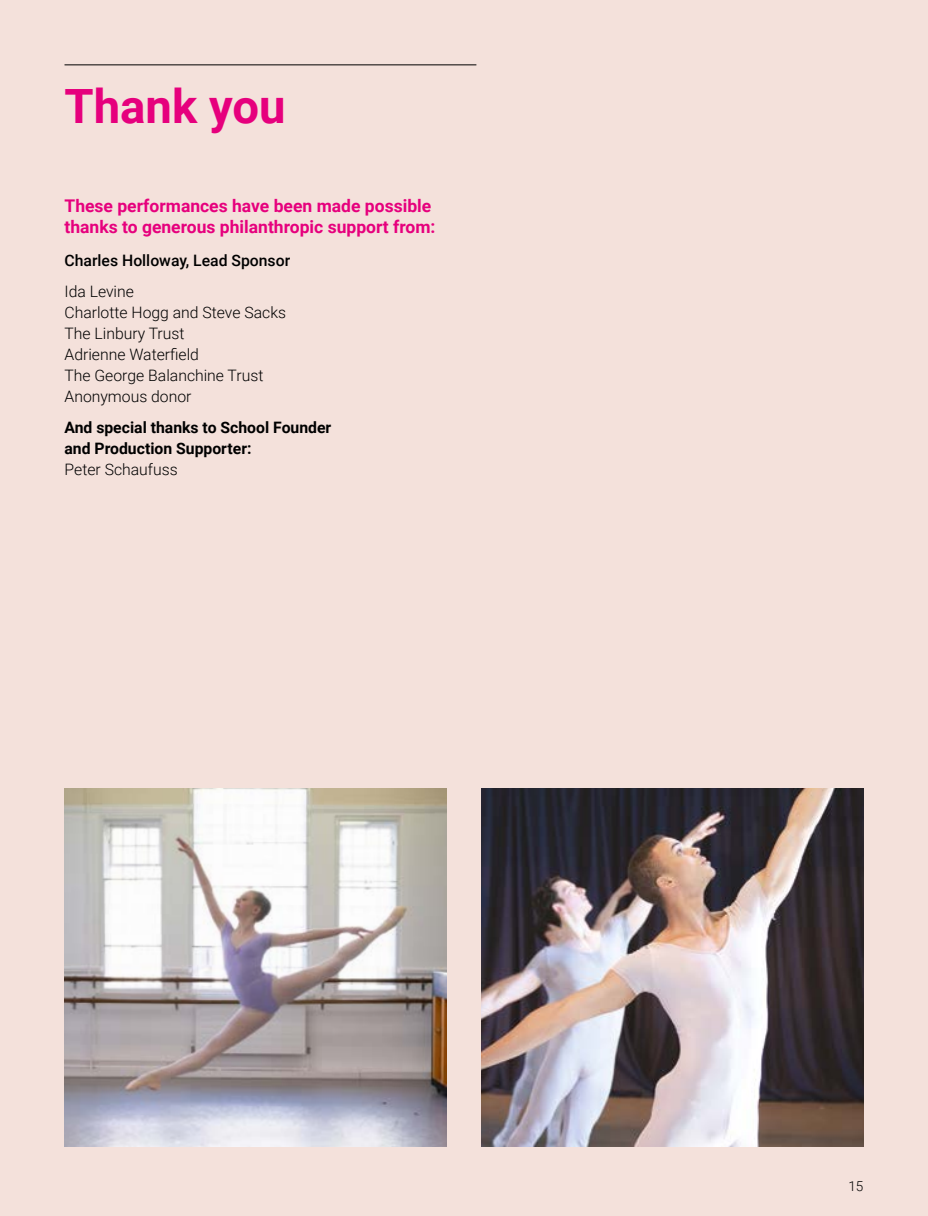
<style>
.page{position:relative;width:928px;height:1216px;background:#fff}
.page>*{position:absolute;margin:0;border:0;box-sizing:border-box;transform-origin:0 0}
.t1{font:700 47.25px "Roboto";color:#e6007d}
.t2{font:700 17.5px/21px "Roboto";color:#e6007d}
.t3{font:300 15.75px/21px "Roboto";color:#000}
.t4{font:700 15.75px/21px "Roboto";color:#000}
.t5{font:500 15.75px "Roboto";color:#000}
.t6{font:300 13.65px "Roboto";color:#000}
</style>
<div class="page">
<div style="left:0;top:0;width:928px;height:1215px;background:#f4e1db"></div>
<hr style="left:64px;top:64px;width:412px;height:1px;background:#000">
<img style="left:64px;top:788px;width:382px;height:358px">
<img style="left:481px;top:788px;width:382px;height:358px">
<h1 class="t1" style="left:64px;top:73px;width:222px">Thank you</h1>
<p class="t2" style="left:64px;top:194px;width:372px">These performances have been made possible thanks to generous philanthropic support from:</p>
<p class="t5" style="left:64px;top:249px;width:227px">Charles Holloway, Lead Sponsor</p>
<p class="t3" style="left:64px;top:280px;width:223px">Ida Levine<br>Charlotte Hogg and Steve Sacks<br>The Linbury Trust<br>Adrienne Waterfield<br>The George Balanchine Trust<br>Anonymous donor</p>
<p class="t4" style="left:64px;top:416px;width:268px">And special thanks to School Founder and Production Supporter:</p>
<p class="t3" style="left:64px;top:458px;width:115px">Peter Schaufuss</p>
<p class="t6" style="left:848px;top:1176px;width:17px">15</p>
</div>
